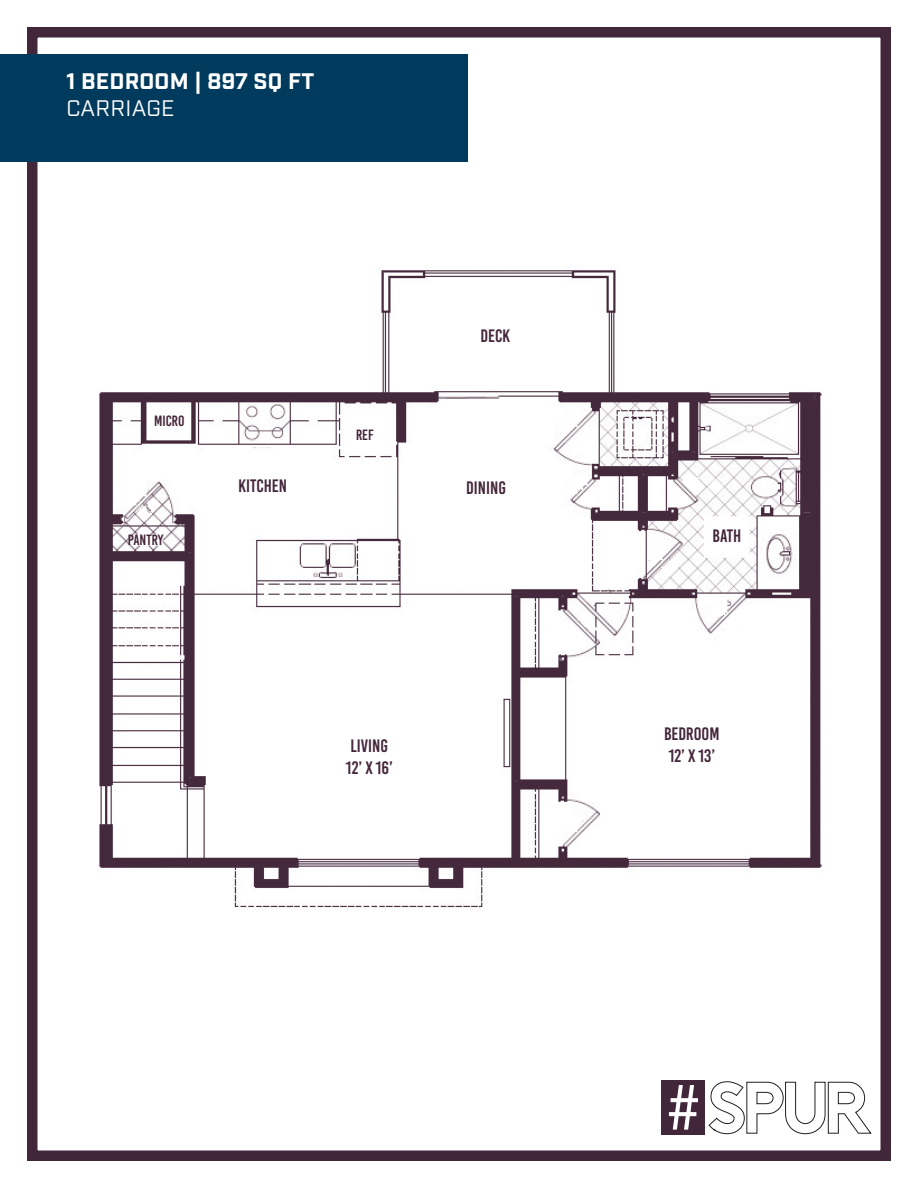
<style>
.page{position:relative;width:918px;height:1188px;background:#fff}
.page>*{position:absolute;margin:0;border:0;box-sizing:border-box;transform-origin:0 0}
.t1{font:700 22.5px "Industry";letter-spacing:.01em;color:#fff}
.t2{font:22.5px "Industry";letter-spacing:.01em;color:#fff}
.t3{font:18px/21.6px "Bebas Kai";color:#44263a}
.t4{font:14.85px "Bebas Kai";color:#44263a}
</style>
<div class="page">
<div style="left:27px;top:27px;width:864px;height:1134px;border:10px solid #42273b"></div>
<div style="left:0;top:54px;width:468px;height:108px;background:#003a5d"></div>
<img style="left:99px;top:270px;width:723px;height:638px">
<svg style="left:708px;top:1081px;width:164px;height:54px"></svg>
<div style="left:662px;top:1080px;width:43px;height:55px;background:#42273b"></div>
<svg style="left:669px;top:1085px;width:29px;height:45px"></svg>
<p class="t1" style="left:66px;top:68px;width:250px">1 BEDROOM | 897 SQ FT</p>
<p class="t2" style="left:66px;top:95px;width:110px">CARRIAGE</p>
<p class="t4" style="left:154px;top:413px;width:32px">MICRO</p>
<p class="t4" style="left:356px;top:427px;width:19px">REF</p>
<p class="t3" style="left:480px;top:325px;width:31px">DECK</p>
<p class="t4" style="left:128px;top:532px;width:37px">PANTRY</p>
<p class="t3" style="left:239px;top:475px;width:50px">KITCHEN</p>
<p class="t3" style="left:466px;top:477px;width:41px">DINING</p>
<p class="t3" style="left:346px;top:735px;width:49px">LIVING<br>12’ X 16’</p>
<p class="t3" style="left:713px;top:525px;width:30px">BATH</p>
<p class="t3" style="left:664px;top:723px;width:57px">BEDROOM<br>12’ X 13’</p>
</div>
